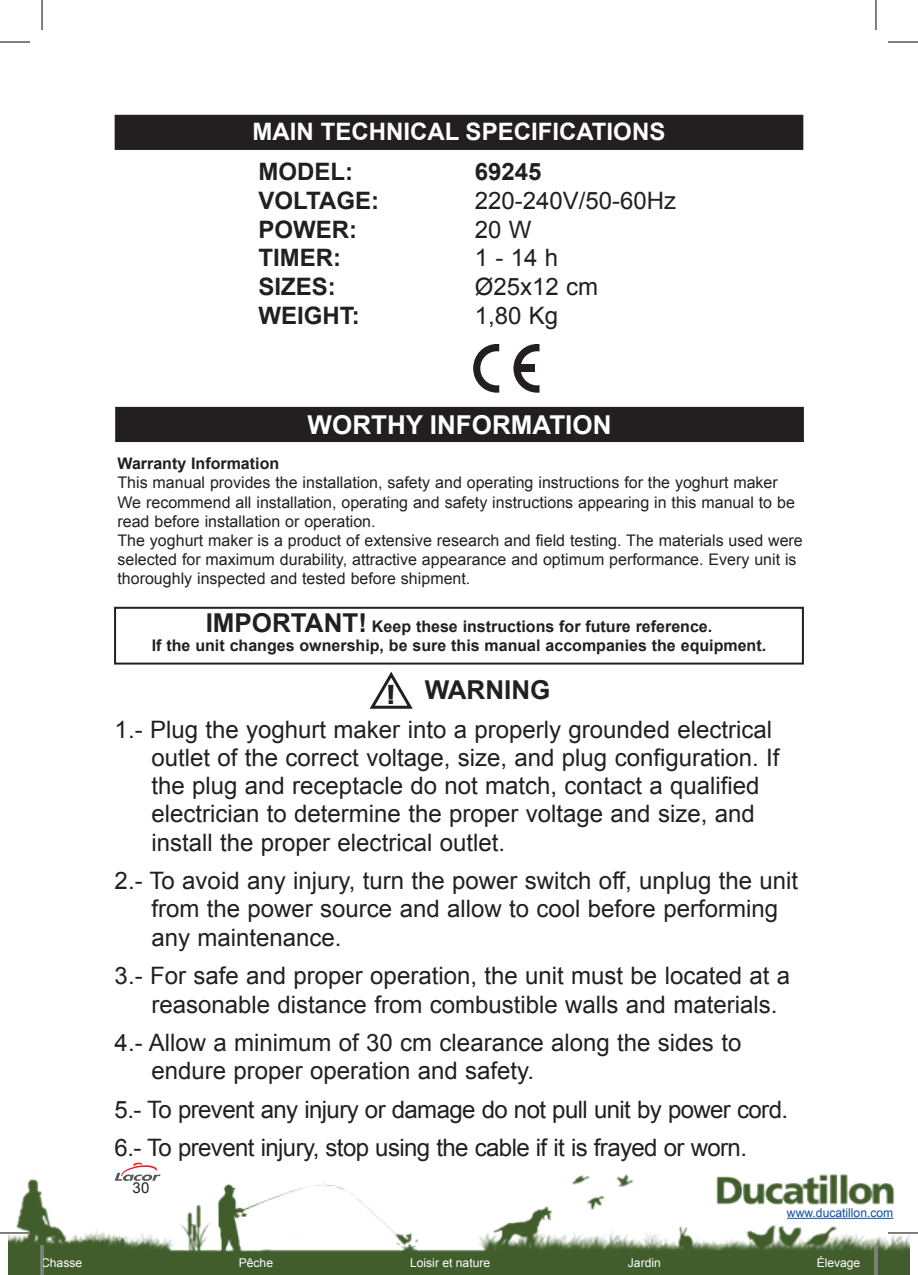
<style>
.page{position:relative;width:918px;height:1275px;background:#fff}
.page>*{position:absolute;margin:0;border:0;box-sizing:border-box;transform-origin:0 0}
.t1{font:700 26px "Arial";color:#fff}
.t2{font:700 26px "Arial";color:#231f20}
.t3{font:24px/28.2px "Arial";color:#231f20}
.t4{font:24px/38.8px "Arial";letter-spacing:-.025em;color:#231f20}
.t5{font:700 24px "Arial";color:#231f20}
.t6{font:700 24px "Arial";color:#fff}
.t7{font:16px/19.2px "Arial";color:#231f20}
.t8{font:700 16px/19.2px "Arial";color:#231f20;text-align:center}
.t9{font:15px "Arial";color:#231f20}
.t10{font:12.2px "Arial";color:#fff}
.t11{font:12.2px "Arial";color:#0d4da1}
.s1{font-size:26px}
</style>
<div class="page">
<img style="left:8px;top:1174px;width:901px;height:101px">
<hr style="left:786px;top:1217px;width:107px;height:1px;background:#0d4da1">
<svg style="left:115px;top:1162px;width:46px;height:19px"></svg>
<div style="left:116px;top:116px;width:686px;height:33px;background:#231f20"></div>
<div style="left:115px;top:115px;width:688px;height:35px;border:2px solid #231f20"></div>
<svg style="left:473px;top:344px;width:26px;height:49px"></svg>
<svg style="left:513px;top:344px;width:26px;height:49px"></svg>
<div style="left:518px;top:365px;width:16px;height:7px;background:#231f20"></div>
<div style="left:114px;top:607px;width:689px;height:57px;border:2px solid #231f20"></div>
<div style="left:116px;top:408px;width:686px;height:33px;background:#231f20"></div>
<div style="left:115px;top:407px;width:688px;height:35px;border:2px solid #231f20"></div>
<svg style="left:369px;top:671px;width:44px;height:38px"></svg>
<hr style="left:0;top:1231px;width:30px;height:3px;background:#fff">
<hr style="left:887px;top:1231px;width:30px;height:3px;background:#fff">
<hr style="left:41px;top:1245px;width:2px;height:30px;background:#fff">
<hr style="left:874px;top:1245px;width:3px;height:30px;background:#fff">
<hr style="left:0;top:42px;width:30px;height:1px;background:#000">
<hr style="left:887px;top:42px;width:30px;height:1px;background:#000">
<hr style="left:0;top:1232px;width:30px;height:1px;background:#000">
<hr style="left:887px;top:1232px;width:30px;height:1px;background:#000">
<hr style="left:42px;top:0;width:1px;height:30px;background:#000">
<hr style="left:42px;top:1245px;width:1px;height:30px;background:#000">
<hr style="left:875px;top:0;width:1px;height:30px;background:#000">
<hr style="left:875px;top:1245px;width:1px;height:30px;background:#000">
<p class="t6" style="left:252px;top:116px;width:414px">MAIN TECHNICAL SPECIFICATIONS</p>
<p class="t5" style="left:258px;top:155px;width:96px">MODEL:</p>
<p class="t5" style="left:474px;top:155px;width:68px">69245</p>
<p class="t5" style="left:258px;top:184px;width:122px">VOLTAGE:</p>
<p class="t3" style="left:474px;top:186px;width:203px">220-240V/50-60Hz</p>
<p class="t5" style="left:258px;top:213px;width:100px">POWER:</p>
<p class="t3" style="left:474px;top:215px;width:58px">20 W</p>
<p class="t5" style="left:258px;top:242px;width:84px">TIMER:</p>
<p class="t3" style="left:474px;top:244px;width:85px">1 - 14 h</p>
<p class="t5" style="left:258px;top:271px;width:79px">SIZES:</p>
<p class="t3" style="left:474px;top:273px;width:125px">Ø25x12 cm</p>
<p class="t5" style="left:258px;top:299px;width:103px">WEIGHT:</p>
<p class="t3" style="left:474px;top:302px;width:85px">1,80 Kg</p>
<p class="t1" style="left:307px;top:407px;width:305px">WORTHY INFORMATION</p>
<p class="t8" style="left:117px;top:454px;width:163px">Warranty Information</p>
<p class="t7" style="left:117px;top:473px;width:686px">This manual provides the installation, safety and operating instructions for the yoghurt maker We recommend all installation, operating and safety instructions appearing in this manual to be read before installation or operation.<br>The yoghurt maker is a product of extensive research and field testing. The materials used were selected for maximum durability, attractive appearance and optimum performance. Every unit is thoroughly inspected and tested before shipment.</p>
<p class="t8" style="left:152px;top:617px;width:615px"><span class="s1">IMPORTANT!</span> Keep these instructions for future reference.<br>If the unit changes ownership, be sure this manual accompanies the equipment.</p>
<p class="t2" style="left:387px;top:672px;width:164px"><sub>!</sub> WARNING</p>
<p class="t3" style="left:151px;top:716px;width:629px;text-indent:-37px">1.- Plug the yoghurt maker into a properly grounded electrical outlet of the correct voltage, size, and plug configuration. If the plug and receptacle do not match, contact a qualified electrician to determine the proper voltage and size, and install the proper electrical outlet.</p>
<p class="t3" style="left:151px;top:866px;width:648px;text-indent:-37px">2.- To avoid any injury, turn the power switch off, unplug the unit from the power source and allow to cool before performing any maintenance.</p>
<p class="t3" style="left:151px;top:961px;width:640px;line-height:28.8px;text-indent:-37px">3.- For safe and proper operation, the unit must be located at a reasonable distance from combustible walls and materials.</p>
<p class="t3" style="left:151px;top:1028px;width:591px;text-indent:-37px">4.- Allow a minimum of 30 cm clearance along the sides to endure proper operation and safety.</p>
<p class="t4" style="left:115px;top:1090px;width:675px">5.- To prevent any injury or damage do not pull unit by power cord.<br>6.- To prevent injury, stop using the cable if it is frayed or worn.</p>
<p class="t9" style="left:132px;top:1177px;width:18px">30</p>
<p class="t11" style="left:786px;top:1205px;width:108px">www.ducatillon.com</p>
<p class="t10" style="left:41px;top:1255px;width:43px">Chasse</p>
<p class="t10" style="left:239px;top:1255px;width:36px">Pêche</p>
<p class="t10" style="left:410px;top:1255px;width:82px">Loisir et nature</p>
<p class="t10" style="left:627px;top:1255px;width:34px">Jardin</p>
<p class="t10" style="left:816px;top:1255px;width:45px">Élevage</p>
</div>
